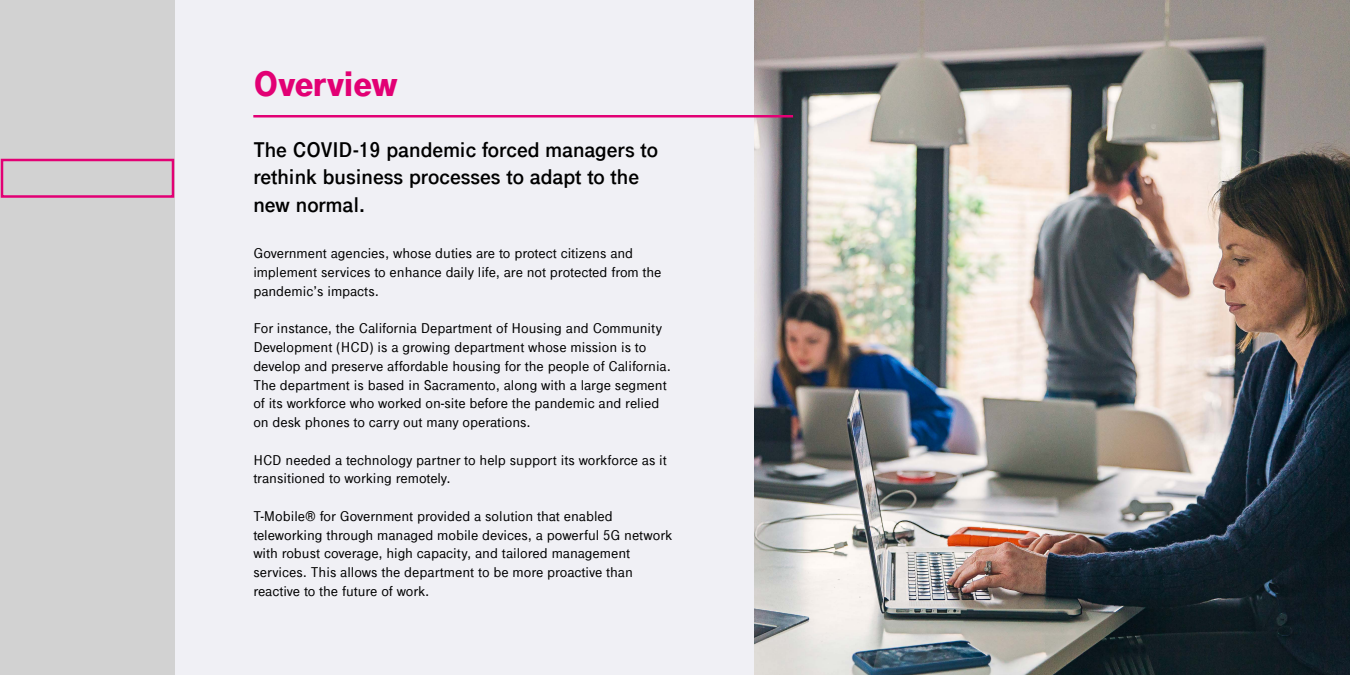
<style>
.page{position:relative;width:1350px;height:675px;background:#fff}
.page>*{position:absolute;margin:0;border:0;box-sizing:border-box;transform-origin:0 0}
.t1{font:900 37.5px "Tele Grotesk Next";letter-spacing:-.01em;color:#e20074}
.t2{font:700 22.5px/27.5px "Tele Grotesk Next";color:#000}
.t3{font:500 15px/18.8px "Tele Grotesk Next";color:#000}
</style>
<div class="page">
<div style="left:0;top:0;width:175px;height:675px;background:#d2d2d2"></div>
<img style="left:754px;top:0;width:596px;height:675px">
<div style="left:176px;top:0;width:578px;height:675px;background:#f0f0f5"></div>
<hr style="left:253px;top:115px;width:540px;height:3px;background:#e20074">
<div style="left:1px;top:159px;width:173px;height:39px;border:2px solid #e20074"></div>
<h1 class="t1" style="left:254px;top:63px;width:146px">Overview</h1>
<h2 class="t2" style="left:253px;top:136px;width:406px">The COVID-19 pandemic forced managers to rethink business processes to adapt to the new normal.</h2>
<p class="t3" style="left:253px;top:244px;width:410px">Government agencies, whose duties are to protect citizens and implement services to enhance daily life, are not protected from the pandemic’s impacts.</p>
<p class="t3" style="left:253px;top:319px;width:419px">For instance, the California Department of Housing and Community Development (HCD) is a growing department whose mission is to develop and preserve affordable housing for the people of California.<br>The department is based in Sacramento, along with a large segment of its workforce who worked on-site before the pandemic and relied on desk phones to carry out many operations.</p>
<p class="t3" style="left:253px;top:450px;width:415px">HCD needed a technology partner to help support its workforce as it transitioned to working remotely.</p>
<p class="t3" style="left:253px;top:507px;width:420px">T-Mobile® for Government provided a solution that enabled teleworking through managed mobile devices, a powerful 5G network with robust coverage, high capacity, and tailored management services. This allows the department to be more proactive than reactive to the future of work.</p>
</div>
